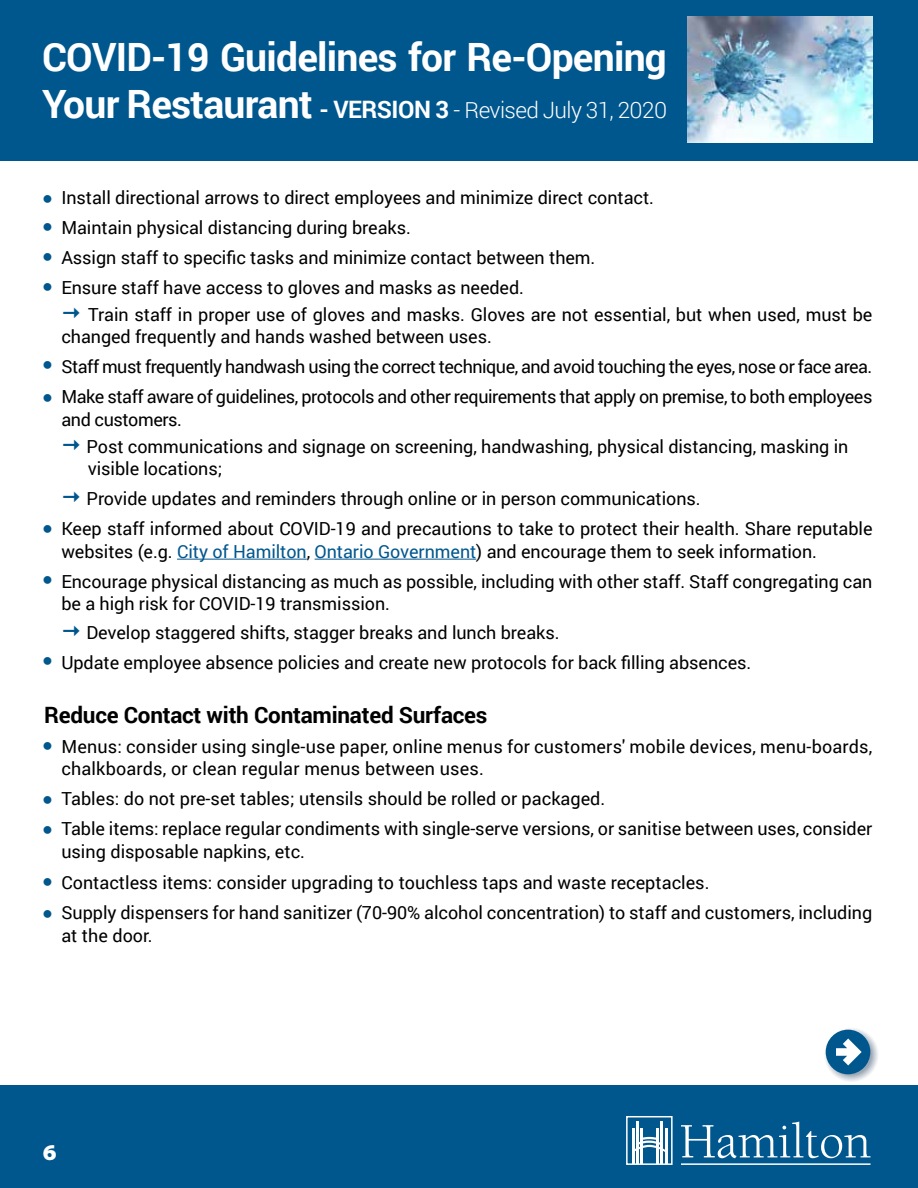
<style>
.page{position:relative;width:918px;height:1188px;background:#fff}
.page>*{position:absolute;margin:0;border:0;box-sizing:border-box;transform-origin:0 0}
.t1{font:700 39px "Roboto";letter-spacing:-.02em;color:#fff}
.t2{font:300 22.5px "Roboto";letter-spacing:-.025em;color:#fff}
.t3{font:700 22.5px "Roboto";letter-spacing:-.01em;color:#000}
.t4{font:900 semi-expanded 22.5px "Myriad Pro";color:#fff}
.t5{font:18px/30px "Roboto";letter-spacing:-.005em;color:#000}
.t6{font:18px/30px "Roboto";letter-spacing:-.025em;color:#000}
.t7{font:900 18px "Arial";color:#00578e}
.s1{font-weight:700;font-size:39px}
.s2{font-weight:700;font-size:24px}
.s3{font-size:24px}
.s4{font-family:"Arial";font-weight:900;color:#00578e}
.s5{color:#00578e}
</style>
<div class="page">
<div style="left:0;top:1086px;width:918px;height:102px;background:#00578e"></div>
<svg style="left:822px;top:1025px;width:58px;height:58px"></svg>
<div style="left:826px;top:1030px;width:44px;height:44px;background:#00578e;border-radius:50%"></div>
<svg style="left:836px;top:1039px;width:26px;height:26px"></svg>
<div style="left:626px;top:1116px;width:47px;height:49px;border:2px solid #fff"></div>
<hr style="left:636px;top:1121px;width:2px;height:43px;background:#fff">
<hr style="left:632px;top:1128px;width:2px;height:36px;background:#fff">
<hr style="left:640px;top:1128px;width:2px;height:36px;background:#fff">
<hr style="left:661px;top:1121px;width:2px;height:43px;background:#fff">
<hr style="left:657px;top:1128px;width:2px;height:36px;background:#fff">
<hr style="left:665px;top:1128px;width:2px;height:36px;background:#fff">
<svg style="left:634px;top:1137px;width:31px;height:15px"></svg>
<hr style="left:681px;top:1163px;width:190px;height:2px;background:#fff">
<svg style="left:681px;top:1122px;width:190px;height:36px"></svg>
<div style="left:0;top:0;width:918px;height:161px;background:#00578e"></div>
<img style="left:687px;top:17px;width:186px;height:126px">
<hr style="left:177px;top:559px;width:130px;height:1px;background:#00578e">
<hr style="left:315px;top:559px;width:161px;height:1px;background:#00578e">
<h1 class="t1" style="left:42px;top:30px;width:626px">COVID-19 Guidelines for Re-Opening</h1>
<p class="t2" style="left:42px;top:94px;width:626px"><span class="s1">Your Restaurant</span> <span class="s2">- VERSION 3</span> <span class="s3">-</span> Revised July 31, 2020</p>
<p class="t5" style="left:61px;top:182px;width:594px;text-indent:-19px"><span class="s4">●</span> Install directional arrows to direct employees and minimize direct contact.<br>Maintain physical distancing during breaks.<br>Assign staff to specific tasks and minimize contact between them.<br>Ensure staff have access to gloves and masks as needed.</p>
<p class="t5" style="left:61px;top:302px;width:813px;line-height:22.5px;text-indent:27px">Train staff in proper use of gloves and masks. Gloves are not essential, but when used, must be changed frequently and hands washed between uses.</p>
<p class="t6" style="left:61px;top:351px;width:813px">Staff must frequently handwash using the correct technique, and avoid touching the eyes, nose or face area.<br>Make staff aware of guidelines, protocols and other requirements that apply on premise, to both employees</p>
<p class="t5" style="left:87px;top:405px;width:763px;line-height:27px;text-indent:-25px">and customers.<br>Post communications and signage on screening, handwashing, physical distancing, masking in</p>
<p class="t5" style="left:88px;top:453px;width:136px">visible locations;</p>
<p class="t5" style="left:87px;top:483px;width:616px">Provide updates and reminders through online or in person communications.</p>
<p class="t5" style="left:61px;top:513px;width:813px">Keep staff informed about COVID-19 and precautions to take to protect their health. Share reputable</p>
<p class="t5" style="left:61px;top:536px;width:813px">websites (e.g. <span class="s5">City of Hamilton</span>, <span class="s5">Ontario Government</span>) and encourage them to seek information.<br>Encourage physical distancing as much as possible, including with other staff. Staff congregating can</p>
<p class="t5" style="left:61px;top:588px;width:330px">be a high risk for COVID-19 transmission.</p>
<p class="t5" style="left:87px;top:617px;width:474px">Develop staggered shifts, stagger breaks and lunch breaks.</p>
<p class="t5" style="left:61px;top:647px;width:691px">Update employee absence policies and create new protocols for back filling absences.</p>
<p class="t7" style="left:42px;top:213px;width:12px">●</p>
<p class="t7" style="left:42px;top:243px;width:12px">●</p>
<p class="t7" style="left:42px;top:273px;width:12px">●</p>
<p class="t7" style="left:42px;top:351px;width:12px">●</p>
<p class="t7" style="left:42px;top:384px;width:12px">●</p>
<p class="t7" style="left:42px;top:514px;width:12px">●</p>
<p class="t7" style="left:42px;top:565px;width:12px">●</p>
<p class="t7" style="left:42px;top:646px;width:12px">●</p>
<p class="t3" style="left:44px;top:699px;width:445px">Reduce Contact with Contaminated Surfaces</p>
<p class="t7" style="left:42px;top:732px;width:12px">●</p>
<p class="t5" style="left:61px;top:734px;width:812px;line-height:22.5px">Menus: consider using single-use paper, online menus for customers' mobile devices, menu-boards, chalkboards, or clean regular menus between uses.</p>
<p class="t5" style="left:61px;top:783px;width:813px">Tables: do not pre-set tables; utensils should be rolled or packaged.<br>Table items: replace regular condiments with single-serve versions, or sanitise between uses, consider</p>
<p class="t5" style="left:61px;top:835px;width:812px;line-height:30.8px">using disposable napkins, etc.<br>Contactless items: consider upgrading to touchless taps and waste receptacles.<br>Supply dispensers for hand sanitizer (70-90% alcohol concentration) to staff and customers, including</p>
<p class="t5" style="left:61px;top:920px;width:93px">at the door.</p>
<p class="t7" style="left:42px;top:785px;width:12px">●</p>
<p class="t7" style="left:42px;top:815px;width:12px">●</p>
<p class="t7" style="left:42px;top:868px;width:12px">●</p>
<p class="t7" style="left:42px;top:899px;width:12px">●</p>
<p class="t4" style="left:43px;top:1137px;width:15px">6</p>
</div>
